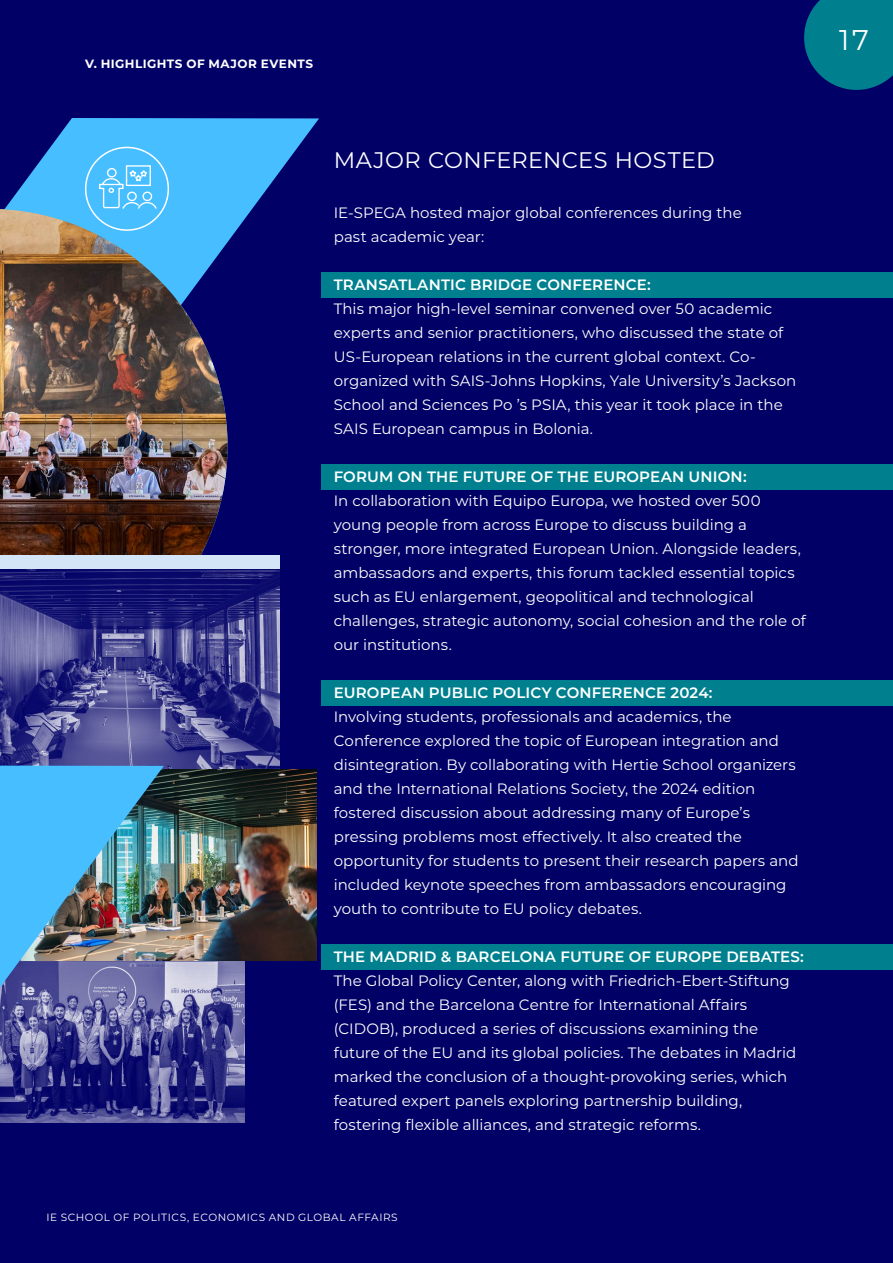
<style>
.page{position:relative;width:893px;height:1263px;background:#006}
.page>*{position:absolute;margin:0;border:0;box-sizing:border-box;transform-origin:0 0}
.t1{font:28.5px "Montserrat";color:#fff}
.t2{font:22.5px "Montserrat";letter-spacing:.02em;color:#fff}
.t3{font:15px/24px "Montserrat";color:#fff}
.t4{font:600 15px "Montserrat";letter-spacing:.01em;color:#fff}
.t5{font:700 12px "Montserrat";letter-spacing:.04em;color:#fff}
.t6{font:10.5px "Montserrat";letter-spacing:.055em;color:#fff}
</style>
<div class="page">
<svg style="left:804px;top:0;width:89px;height:90px;background:#00708a"></svg>
<svg style="left:0;top:118px;width:319px;height:432px;background:#18429b"></svg>
<img style="left:0;top:209px;width:228px;height:346px">
<img style="left:0;top:960px;width:245px;height:163px">
<img style="left:0;top:568px;width:279px;height:201px">
<img style="left:164px;top:769px;width:152px;height:191px">
<div style="left:85px;top:147px;width:84px;height:84px;border:2px solid #fff;border-radius:50%"></div>
<img style="left:0;top:766px;width:164px;height:221px">
<svg style="left:98px;top:165px;width:60px;height:45px;background:#69caff"></svg>
<div style="left:0;top:555px;width:279px;height:13px;background:#d4e5f7"></div>
<div style="left:321px;top:272px;width:572px;height:26px;background:#00808f"></div>
<div style="left:321px;top:465px;width:572px;height:25px;background:#00808f"></div>
<div style="left:321px;top:680px;width:572px;height:26px;background:#00808f"></div>
<div style="left:321px;top:944px;width:572px;height:25px;background:#00808f"></div>
<p class="t5" style="left:85px;top:55px;width:230px">V. HIGHLIGHTS OF MAJOR EVENTS</p>
<h1 class="t1" style="left:839px;top:20px;width:31px">17</h1>
<h2 class="t2" style="left:334px;top:145px;width:382px">MAJOR CONFERENCES HOSTED</h2>
<p class="t3" style="left:334px;top:200px;width:410px">IE-SPEGA hosted major global conferences during the past academic year:</p>
<p class="t4" style="left:334px;top:274px;width:318px">TRANSATLANTIC BRIDGE CONFERENCE:</p>
<p class="t3" style="left:334px;top:296px;width:464px">This major high-level seminar convened over 50 academic experts and senior practitioners, who discussed the state of US-European relations in the current global context. Co&shy;organized with SAIS-Johns Hopkins, Yale University’s Jackson School and Sciences Po ’s PSIA, this year it took place in the SAIS European campus in Bolonia.</p>
<p class="t4" style="left:334px;top:466px;width:414px">FORUM ON THE FUTURE OF THE EUROPEAN UNION:</p>
<p class="t3" style="left:334px;top:488px;width:473px">In collaboration with Equipo Europa, we hosted over 500 young people from across Europe to discuss building a stronger, more integrated European Union. Alongside leaders, ambassadors and experts, this forum tackled essential topics such as EU enlargement, geopolitical and technological challenges, strategic autonomy, social cohesion and the role of our institutions.</p>
<p class="t4" style="left:334px;top:682px;width:380px">EUROPEAN PUBLIC POLICY CONFERENCE 2024:</p>
<p class="t3" style="left:334px;top:704px;width:466px">Involving students, professionals and academics, the Conference explored the topic of European integration and disintegration. By collaborating with Hertie School organizers and the International Relations Society, the 2024 edition fostered discussion about addressing many of Europe’s pressing problems most effectively. It also created the opportunity for students to present their research papers and included keynote speeches from ambassadors encouraging youth to contribute to EU policy debates.</p>
<p class="t4" style="left:334px;top:946px;width:471px">THE MADRID &amp; BARCELONA FUTURE OF EUROPE DEBATES:</p>
<p class="t3" style="left:334px;top:968px;width:464px">The Global Policy Center, along with Friedrich-Ebert-Stiftung (FES) and the Barcelona Centre for International Affairs (CIDOB), produced a series of discussions examining the future of the EU and its global policies. The debates in Madrid marked the conclusion of a thought-provoking series, which featured expert panels exploring partnership building, fostering flexible alliances, and strategic reforms.</p>
<p class="t6" style="left:46px;top:1210px;width:353px">IE SCHOOL OF POLITICS, ECONOMICS AND GLOBAL AFFAIRS</p>
</div>
